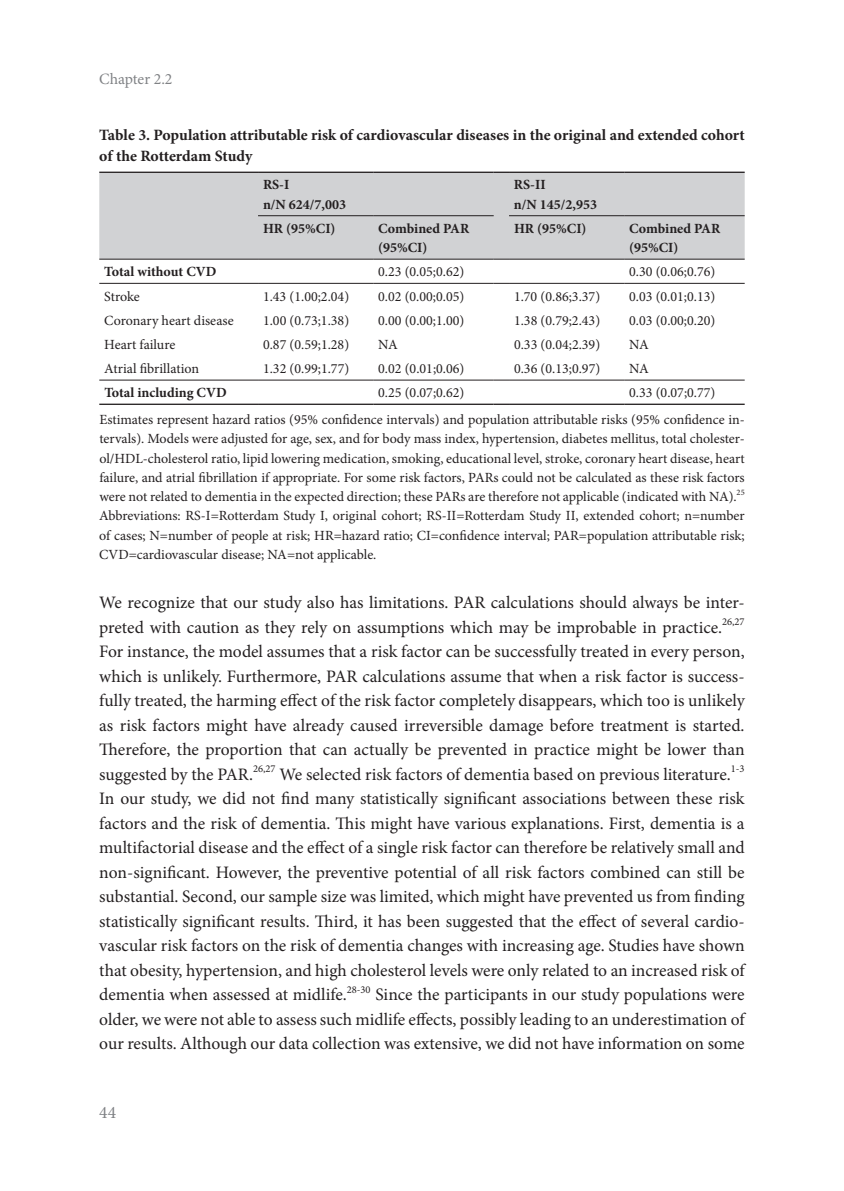
<style>
.page{position:relative;width:844px;height:1191px;background:#fff}
.page>*{position:absolute;margin:0;border:0;box-sizing:border-box;transform-origin:0 0}
.t1{font:17.5px/24.5px "Minion Pro";letter-spacing:-.005em;color:#231f20;text-align:justify}
.t2{font:17.5px "Minion Pro";color:#808285}
.t3{font:700 15.75px/21px "Minion Pro";color:#231f20}
.t4{font:15.75px "Minion Pro";letter-spacing:-.005em;color:#808285}
.t5{font:14px/19.2px "Minion Pro";color:#231f20}
.t6{font:700 14px/19.2px "Minion Pro";color:#231f20}
</style>
<div class="page">
<div style="left:99px;top:173px;width:645px;height:86px;background:#d1d2d4"></div>
<hr style="left:99px;top:259px;width:159px;height:1px;background:#231f20">
<hr style="left:258px;top:259px;width:115px;height:1px;background:#231f20">
<hr style="left:373px;top:259px;width:120px;height:1px;background:#231f20">
<svg style="left:493px;top:259px;width:16px;height:1px"></svg>
<hr style="left:509px;top:259px;width:115px;height:1px;background:#231f20">
<hr style="left:624px;top:259px;width:120px;height:1px;background:#231f20">
<hr style="left:99px;top:283px;width:159px;height:1px;background:#231f20">
<hr style="left:258px;top:283px;width:115px;height:1px;background:#231f20">
<hr style="left:373px;top:283px;width:120px;height:1px;background:#231f20">
<svg style="left:493px;top:283px;width:16px;height:1px"></svg>
<hr style="left:509px;top:283px;width:115px;height:1px;background:#231f20">
<hr style="left:624px;top:283px;width:120px;height:1px;background:#231f20">
<hr style="left:99px;top:380px;width:159px;height:1px;background:#231f20">
<hr style="left:258px;top:380px;width:115px;height:1px;background:#231f20">
<hr style="left:373px;top:380px;width:120px;height:1px;background:#231f20">
<svg style="left:493px;top:380px;width:16px;height:1px"></svg>
<hr style="left:509px;top:380px;width:115px;height:1px;background:#231f20">
<hr style="left:624px;top:380px;width:120px;height:1px;background:#231f20">
<hr style="left:99px;top:172px;width:159px;height:1px;background:#231f20">
<hr style="left:258px;top:172px;width:115px;height:1px;background:#231f20">
<hr style="left:373px;top:172px;width:120px;height:1px;background:#231f20">
<svg style="left:493px;top:172px;width:16px;height:1px"></svg>
<hr style="left:509px;top:172px;width:115px;height:1px;background:#231f20">
<hr style="left:624px;top:172px;width:120px;height:1px;background:#231f20">
<hr style="left:258px;top:215px;width:115px;height:1px;background:#231f20">
<hr style="left:373px;top:215px;width:120px;height:1px;background:#231f20">
<hr style="left:509px;top:215px;width:115px;height:1px;background:#231f20">
<hr style="left:624px;top:215px;width:120px;height:1px;background:#231f20">
<hr style="left:99px;top:403px;width:159px;height:2px;background:#231f20">
<hr style="left:258px;top:403px;width:115px;height:2px;background:#231f20">
<hr style="left:373px;top:403px;width:120px;height:2px;background:#231f20">
<svg style="left:493px;top:403px;width:16px;height:2px"></svg>
<hr style="left:509px;top:403px;width:115px;height:2px;background:#231f20">
<hr style="left:624px;top:403px;width:120px;height:2px;background:#231f20">
<p class="t4" style="left:99px;top:69px;width:75px">Chapter 2.2</p>
<p class="t3" style="left:99px;top:124px;width:646px">Table 3. Population attributable risk of cardiovascular diseases in the original and extended cohort of the Rotterdam Study</p>
<p class="t6" style="left:263px;top:175px;width:85px">RS-I<br>n/N 624/7,003</p>
<p class="t6" style="left:514px;top:175px;width:85px">RS-II<br>n/N 145/2,953</p>
<p class="t6" style="left:263px;top:219px;width:74px">HR (95%CI)</p>
<p class="t6" style="left:378px;top:219px;width:93px">Combined PAR (95%CI)</p>
<p class="t6" style="left:514px;top:219px;width:74px">HR (95%CI)</p>
<p class="t6" style="left:629px;top:219px;width:93px">Combined PAR (95%CI)</p>
<p class="t6" style="left:104px;top:262px;width:114px">Total without CVD</p>
<p class="t5" style="left:378px;top:262px;width:88px">0.23 (0.05;0.62)</p>
<p class="t5" style="left:629px;top:262px;width:88px">0.30 (0.06;0.76)</p>
<p class="t5" style="left:104px;top:286px;width:37px">Stroke</p>
<p class="t5" style="left:263px;top:286px;width:88px">1.43 (1.00;2.04)</p>
<p class="t5" style="left:378px;top:286px;width:88px">0.02 (0.00;0.05)</p>
<p class="t5" style="left:514px;top:286px;width:88px">1.70 (0.86;3.37)</p>
<p class="t5" style="left:629px;top:286px;width:88px">0.03 (0.01;0.13)</p>
<p class="t5" style="left:104px;top:311px;width:131px">Coronary heart disease</p>
<p class="t5" style="left:263px;top:311px;width:88px">1.00 (0.73;1.38)</p>
<p class="t5" style="left:378px;top:311px;width:88px">0.00 (0.00;1.00)</p>
<p class="t5" style="left:514px;top:311px;width:88px">1.38 (0.79;2.43)</p>
<p class="t5" style="left:629px;top:311px;width:88px">0.03 (0.00;0.20)</p>
<p class="t5" style="left:104px;top:335px;width:72px">Heart failure</p>
<p class="t5" style="left:263px;top:335px;width:88px">0.87 (0.59;1.28)</p>
<p class="t5" style="left:378px;top:335px;width:21px">NA</p>
<p class="t5" style="left:514px;top:335px;width:88px">0.33 (0.04;2.39)</p>
<p class="t5" style="left:629px;top:335px;width:21px">NA</p>
<p class="t5" style="left:104px;top:359px;width:96px">Atrial fibrillation</p>
<p class="t5" style="left:263px;top:359px;width:88px">1.32 (0.99;1.77)</p>
<p class="t5" style="left:378px;top:359px;width:88px">0.02 (0.01;0.06)</p>
<p class="t5" style="left:514px;top:359px;width:88px">0.36 (0.13;0.97)</p>
<p class="t5" style="left:629px;top:359px;width:21px">NA</p>
<p class="t6" style="left:104px;top:383px;width:124px">Total including CVD</p>
<p class="t5" style="left:378px;top:383px;width:88px">0.25 (0.07;0.62)</p>
<p class="t5" style="left:99px;top:379px;width:646px;line-height:26.9px;text-indent:529px">0.33 (0.07;0.77)<br>Estimates represent hazard ratios (95% confidence intervals) and population attributable risks (95% confidence in-</p>
<p class="t5" style="left:99px;top:429px;width:646px;text-align:justify">tervals). Models were adjusted for age, sex, and for body mass index, hypertension, diabetes mellitus, total cholester&shy;ol/HDL-cholesterol ratio, lipid lowering medication, smoking, educational level, stroke, coronary heart disease, heart failure, and atrial fibrillation if appropriate. For some risk factors, PARs could not be calculated as these risk factors were not related to dementia in the expected direction; these PARs are therefore not applicable (indicated with NA).<sup>25<br></sup>Abbreviations: RS-I=Rotterdam Study I, original cohort; RS-II=Rotterdam Study II, extended cohort; n=number of cases; N=number of people at risk; HR=hazard ratio; CI=confidence interval; PAR=population attributable risk; CVD=cardiovascular disease; NA=not applicable.</p>
<p class="t1" style="left:99px;top:590px;width:646px">We recognize that our study also has limitations. PAR calculations should always be inter&shy;preted with caution as they rely on assumptions which may be improbable in practice.<sup>26,27<br></sup>For instance, the model assumes that a risk factor can be successfully treated in every person, which is unlikely. Furthermore, PAR calculations assume that when a risk factor is success&shy;fully treated, the harming effect of the risk factor completely disappears, which too is unlikely as risk factors might have already caused irreversible damage before treatment is started.<br>Therefore, the proportion that can actually be prevented in practice might be lower than suggested by the PAR.<sup>26,27</sup> We selected risk factors of dementia based on previous literature.<sup>1-3<br></sup>In our study, we did not find many statistically significant associations between these risk factors and the risk of dementia. This might have various explanations. First, dementia is a multifactorial disease and the effect of a single risk factor can therefore be relatively small and non-significant. However, the preventive potential of all risk factors combined can still be substantial. Second, our sample size was limited, which might have prevented us from finding statistically significant results. Third, it has been suggested that the effect of several cardio&shy;vascular risk factors on the risk of dementia changes with increasing age. Studies have shown that obesity, hypertension, and high cholesterol levels were only related to an increased risk of dementia when assessed at midlife.<sup>28-30</sup> Since the participants in our study populations were older, we were not able to assess such midlife effects, possibly leading to an underestimation of our results. Although our data collection was extensive, we did not have information on some</p>
<p class="t2" style="left:99px;top:1101px;width:18px">44</p>
</div>
